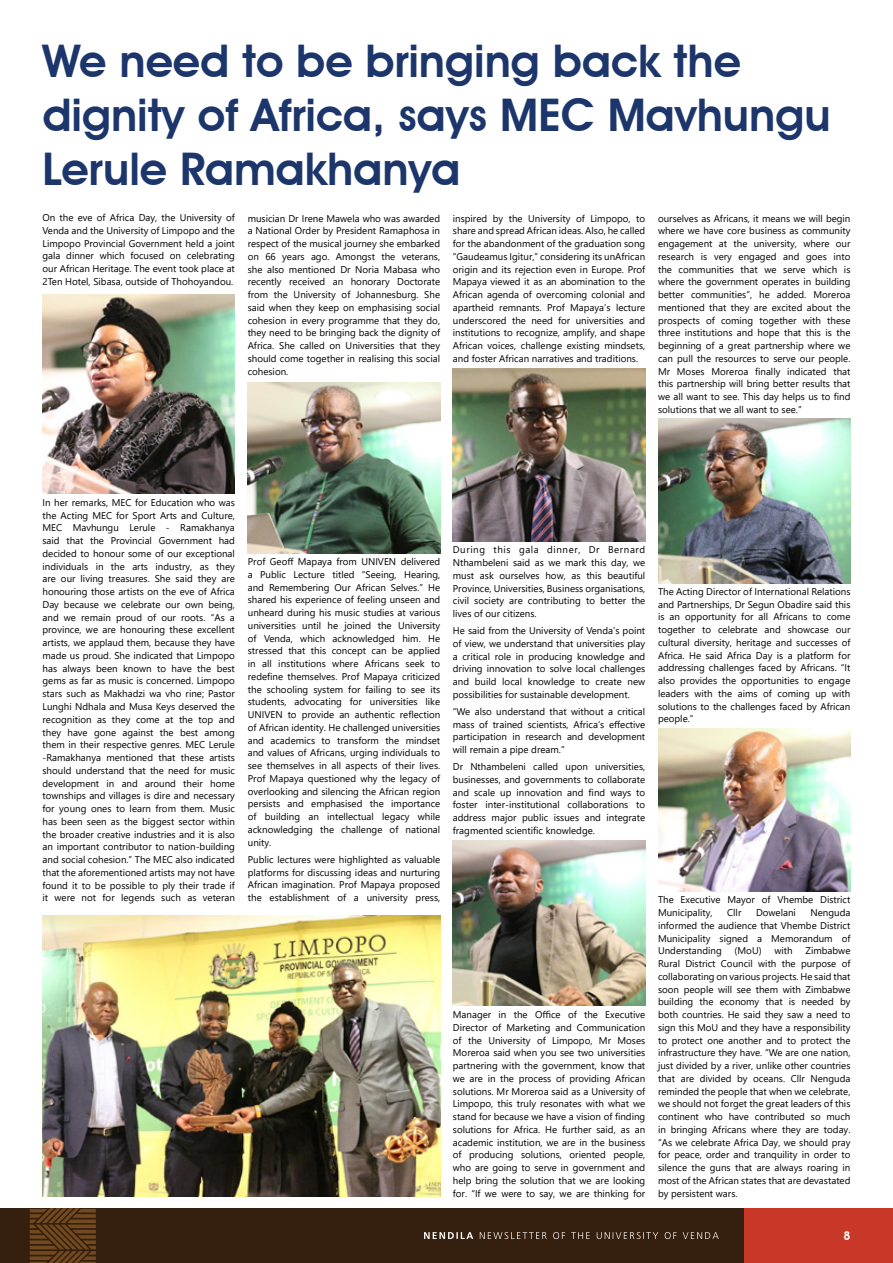
<style>
.page{position:relative;width:893px;height:1263px;background:#fff}
.page>*{position:absolute;margin:0;border:0;box-sizing:border-box;transform-origin:0 0}
.t1{font:600 45px/54px "Avant Garde IT Cby BT";color:#1c366c}
.t2{font:600 12px "Avant Garde IT Cby BT";color:#fff}
.t3{font:9.75px/12.8px "Segoe UI";color:#000;text-align:justify}
</style>
<div class="page">
<div style="left:732px;top:1208px;width:161px;height:55px;background:#c83727"></div>
<div style="left:0;top:1208px;width:743px;height:55px;background:#351f0e"></div>
<svg style="left:424px;top:1232px;width:49px;height:7px"></svg>
<svg style="left:480px;top:1232px;width:239px;height:7px"></svg>
<svg style="left:30px;top:1208px;width:66px;height:55px"></svg>
<img style="left:43px;top:915px;width:397px;height:281px">
<img style="left:43px;top:294px;width:192px;height:200px">
<img style="left:248px;top:383px;width:192px;height:171px">
<img style="left:453px;top:369px;width:192px;height:172px">
<img style="left:658px;top:419px;width:192px;height:164px">
<img style="left:453px;top:841px;width:192px;height:165px">
<img style="left:658px;top:728px;width:192px;height:164px">
<h1 class="t1" style="left:43px;top:34px;width:790px">We need to be bringing back the dignity of Africa, says MEC Mavhungu<br>Lerule Ramakhanya</h1>
<p class="t3" style="left:43px;top:211px;width:194px">On the eve of Africa Day, the University of Venda and the University of Limpopo and the Limpopo Provincial Government held a joint gala dinner which focused on celebrating our African Heritage. The event took place at 2Ten Hotel, Sibasa, outside of Thohoyandou.</p>
<p class="t3" style="left:658px;top:212px;width:194px">ourselves as Africans, it means we will begin where we have core business as community engagement at the university, where our research is very engaged and goes into the communities that we serve which is where the government operates in building better communities”, he added. Moreroa mentioned that they are excited about the prospects of coming together with these three institutions and hope that this is the beginning of a great partnership where we can pull the resources to serve our people.<br>Mr Moses Moreroa finally indicated that this partnership will bring better results that we all want to see. This day helps us to find solutions that we all want to see.”</p>
<p class="t3" style="left:453px;top:212px;width:194px">inspired by the University of Limpopo, to share and spread African ideas. Also, he called for the abandonment of the graduation song “Gaudeamus Igitur,” considering its unAfrican origin and its rejection even in Europe. Prof Mapaya viewed it as an abomination to the African agenda of overcoming colonial and apartheid remnants. Prof Mapaya’s lecture underscored the need for universities and institutions to recognize, amplify, and shape African voices, challenge existing mindsets, and foster African narratives and traditions.</p>
<p class="t3" style="left:248px;top:212px;width:194px">musician Dr Irene Mawela who was awarded a National Order by President Ramaphosa in respect of the musical journey she embarked on 66 years ago. Amongst the veterans, she also mentioned Dr Noria Mabasa who recently received an honorary Doctorate from the University of Johannesburg. She said when they keep on emphasising social cohesion in every programme that they do, they need to be bringing back the dignity of Africa. She called on Universities that they should come together in realising this social cohesion.</p>
<p class="t3" style="left:43px;top:496px;width:194px">In her remarks, MEC for Education who was the Acting MEC for Sport Arts and Culture, MEC Mavhungu Lerule - Ramakhanya said that the Provincial Government had decided to honour some of our exceptional individuals in the arts industry, as they are our living treasures. She said they are honouring those artists on the eve of Africa Day because we celebrate our own being, and we remain proud of our roots. “As a province, we are honouring these excellent artists, we applaud them, because they have made us proud. She indicated that Limpopo has always been known to have the best gems as far as music is concerned. Limpopo stars such as Makhadzi wa vho rine; Pastor Lunghi Ndhala and Musa Keys deserved the recognition as they come at the top and they have gone against the best among them in their respective genres. MEC Lerule -Ramakhanya mentioned that these artists should understand that the need for music development in and around their home townships and villages is dire and necessary for young ones to learn from them. Music has been seen as the biggest sector within the broader creative industries and it is also an important contributor to nation-building and social cohesion.” The MEC also indicated that the aforementioned artists may not have found it to be possible to ply their trade if it were not for legends such as veteran</p>
<p class="t3" style="left:248px;top:555px;width:194px">Prof Geoff Mapaya from UNIVEN delivered a Public Lecture titled “Seeing, Hearing, and Remembering Our African Selves.” He shared his experience of feeling unseen and unheard during his music studies at various universities until he joined the University of Venda, which acknowledged him. He stressed that this concept can be applied in all institutions where Africans seek to redefine themselves. Prof Mapaya criticized the schooling system for failing to see its students, advocating for universities like UNIVEN to provide an authentic reflection of African identity. He challenged universities and academics to transform the mindset and values of Africans, urging individuals to see themselves in all aspects of their lives.<br>Prof Mapaya questioned why the legacy of overlooking and silencing the African region persists and emphasised the importance of building an intellectual legacy while acknowledging the challenge of national unity.</p>
<p class="t3" style="left:248px;top:853px;width:194px">Public lectures were highlighted as valuable platforms for discussing ideas and nurturing African imagination. Prof Mapaya proposed the establishment of a university press,</p>
<p class="t3" style="left:453px;top:543px;width:194px">During this gala dinner, Dr Bernard Nthambeleni said as we mark this day, we must ask ourselves how, as this beautiful Province, Universities, Business organisations, civil society are contributing to better the lives of our citizens.</p>
<p class="t3" style="left:453px;top:624px;width:194px">He said from the University of Venda’s point of view, we understand that universities play a critical role in producing knowledge and driving innovation to solve local challenges and build local knowledge to create new possibilities for sustainable development.</p>
<p class="t3" style="left:453px;top:705px;width:194px">“We also understand that without a critical mass of trained scientists, Africa’s effective participation in research and development will remain a pipe dream.”</p>
<p class="t3" style="left:453px;top:760px;width:194px">Dr Nthambeleni called upon universities, businesses, and governments to collaborate and scale up innovation and find ways to foster inter-institutional collaborations to address major public issues and integrate fragmented scientific knowledge.</p>
<p class="t3" style="left:658px;top:585px;width:194px">The Acting Director of International Relations and Partnerships, Dr Segun Obadire said this is an opportunity for all Africans to come together to celebrate and showcase our cultural diversity, heritage and successes of Africa. He said Africa Day is a platform for addressing challenges faced by Africans. “It also provides the opportunities to engage leaders with the aims of coming up with solutions to the challenges faced by African people.”</p>
<p class="t3" style="left:453px;top:1008px;width:194px">Manager in the Office of the Executive Director of Marketing and Communication of the University of Limpopo, Mr Moses Moreroa said when you see two universities partnering with the government, know that we are in the process of providing African solutions. Mr Moreroa said as a University of Limpopo, this truly resonates with what we stand for because we have a vision of finding solutions for Africa. He further said, as an academic institution, we are in the business of producing solutions, oriented people, who are going to serve in government and help bring the solution that we are looking for. “If we were to say, we are thinking for</p>
<p class="t3" style="left:658px;top:893px;width:194px">The Executive Mayor of Vhembe District<br>Municipality,</p>
<p class="t3" style="left:658px;top:906px;width:194px;text-indent:153px">Nenguda informed the audience that Vhembe District Municipality signed a Memorandum of Understanding</p>
<p class="t3" style="left:727px;top:906px;width:16px">Cllr</p>
<p class="t3" style="left:756px;top:906px;width:41px">Dowelani</p>
<p class="t3" style="left:658px;top:944px;width:194px;text-indent:148px">Zimbabwe Rural District Council with the purpose of collaborating on various projects. He said that soon people will see them with Zimbabwe building the economy that is needed by both countries. He said they saw a need to sign this MoU and they have a responsibility to protect one another and to protect the infrastructure they have. “We are one nation, just divided by a river, unlike other countries that are divided by oceans. Cllr Nenguda reminded the people that when we celebrate, we should not forget the great leaders of this continent who have contributed so much in bringing Africans where they are today. “As we celebrate Africa Day, we should pray for peace, order and tranquility in order to silence the guns that are always roaring in most of the African states that are devastated by persistent wars.</p>
<p class="t3" style="left:735px;top:944px;width:29px">(MoU)</p>
<p class="t3" style="left:774px;top:944px;width:20px">with</p>
<p class="t2" style="left:844px;top:1228px;width:8px">8</p>
</div>
